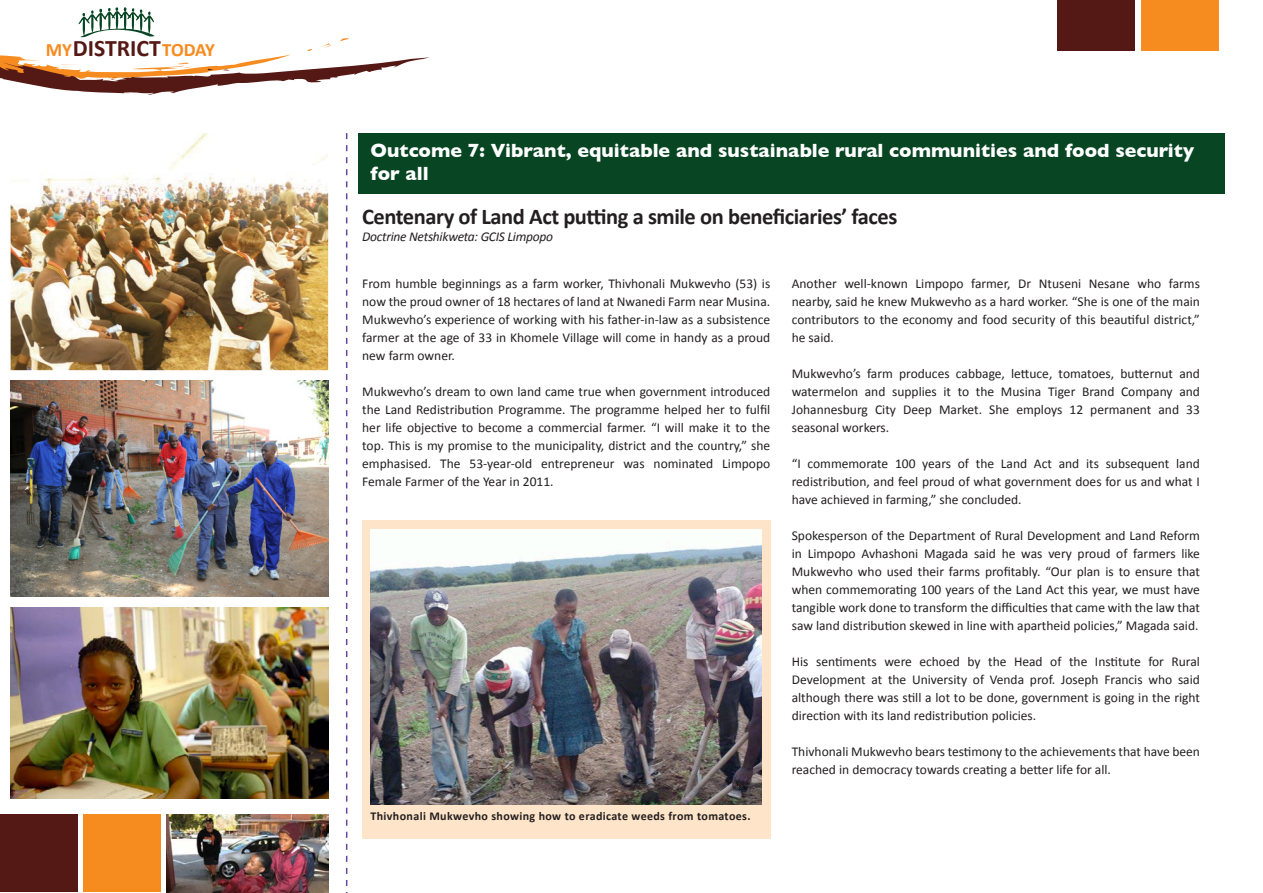
<style>
.page{position:relative;width:1263px;height:893px;background:#fff}
.page>*{position:absolute;margin:0;border:0;box-sizing:border-box;transform-origin:0 0}
.t1{font:700 23.7px "Calibri";color:#551915}
.t2{font:700 22.5px "Calibri";letter-spacing:-.02em;color:#231f20}
.t3{font:700 19.5px/23.4px "Gill Sans";color:#fff}
.t4{font:13.5px/18px "Calibri";color:#231f20;text-align:justify}
.t5{font:italic 13.5px "Calibri";letter-spacing:-.02em;color:#231f20}
.t6{font:700 12px "Calibri";letter-spacing:.03em;color:#231f20}
.s1{font-size:18.9px;color:#f68b1f}
</style>
<div class="page">
<div style="left:362px;top:520px;width:408px;height:319px;background:#fee4c9"></div>
<svg style="left:0;top:7px;width:430px;height:88px"></svg>
<div style="left:1058px;top:0;width:77px;height:51px;background:#551915"></div>
<div style="left:1141px;top:0;width:77px;height:51px;background:#f68b1f"></div>
<div style="left:358px;top:133px;width:867px;height:60px;background:#084522"></div>
<img style="left:11px;top:607px;width:317px;height:191px">
<div style="left:1px;top:814px;width:77px;height:77px;background:#551915"></div>
<div style="left:84px;top:814px;width:77px;height:77px;background:#f68b1f"></div>
<img style="left:11px;top:133px;width:317px;height:237px">
<img style="left:11px;top:380px;width:317px;height:217px">
<img style="left:167px;top:814px;width:161px;height:79px">
<svg style="left:346px;top:133px;width:1px;height:760px"></svg>
<img style="left:370px;top:530px;width:392px;height:274px">
<h1 class="t1" style="left:46px;top:33px;width:171px"><span class="s1">MY</span>DISTRICT<span class="s1">TODAY</span></h1>
<h3 class="t3" style="left:370px;top:139px;width:825px">Outcome 7: Vibrant, equitable and sustainable rural communities and food security for all</h3>
<h2 class="t2" style="left:362px;top:202px;width:537px">Centenary of Land Act putting a smile on beneficiaries’ faces</h2>
<p class="t5" style="left:362px;top:228px;width:192px">Doctrine Netshikweta: GCIS Limpopo</p>
<p class="t4" style="left:362px;top:275px;width:410px">From humble beginnings as a farm worker, Thivhonali Mukwevho (53) is now the proud owner of 18 hectares of land at Nwanedi Farm near Musina.<br>Mukwevho’s experience of working with his father-in-law as a subsistence farmer at the age of 33 in Khomele Village will come in handy as a proud new farm owner.</p>
<p class="t4" style="left:362px;top:383px;width:409px">Mukwevho’s dream to own land came true when government introduced the Land Redistribution Programme. The programme helped her to fulfil her life objective to become a commercial farmer. “I will make it to the top. This is my promise to the municipality, district and the country,” she emphasised. The 53-year-old entrepreneur was nominated Limpopo Female Farmer of the Year in 2011.</p>
<p class="t6" style="left:370px;top:809px;width:382px">Thivhonali Mukwevho showing how to eradicate weeds from tomatoes.</p>
<p class="t4" style="left:792px;top:275px;width:410px">Another well-known Limpopo farmer, Dr Ntuseni Nesane who farms nearby, said he knew Mukwevho as a hard worker. “She is one of the main contributors to the economy and food security of this beautiful district,” he said.</p>
<p class="t4" style="left:792px;top:365px;width:410px">Mukwevho’s farm produces cabbage, lettuce, tomatoes, butternut and watermelon and supplies it to the Musina Tiger Brand Company and Johannesburg City Deep Market. She employs 12 permanent and 33 seasonal workers.</p>
<p class="t4" style="left:792px;top:455px;width:410px">“I commemorate 100 years of the Land Act and its subsequent land redistribution, and feel proud of what government does for us and what I have achieved in farming,” she concluded.</p>
<p class="t4" style="left:792px;top:527px;width:410px">Spokesperson of the Department of Rural Development and Land Reform in Limpopo Avhashoni Magada said he was very proud of farmers like Mukwevho who used their farms profitably. “Our plan is to ensure that when commemorating 100 years of the Land Act this year, we must have tangible work done to transform the difficulties that came with the law that saw land distribution skewed in line with apartheid policies,” Magada said.</p>
<p class="t4" style="left:792px;top:652px;width:410px">His sentiments were echoed by the Head of the Institute for Rural Development at the University of Venda prof. Joseph Francis who said although there was still a lot to be done, government is going in the right direction with its land redistribution policies.</p>
<p class="t4" style="left:792px;top:742px;width:410px">Thivhonali Mukwevho bears testimony to the achievements that have been reached in democracy towards creating a better life for all.</p>
</div>
